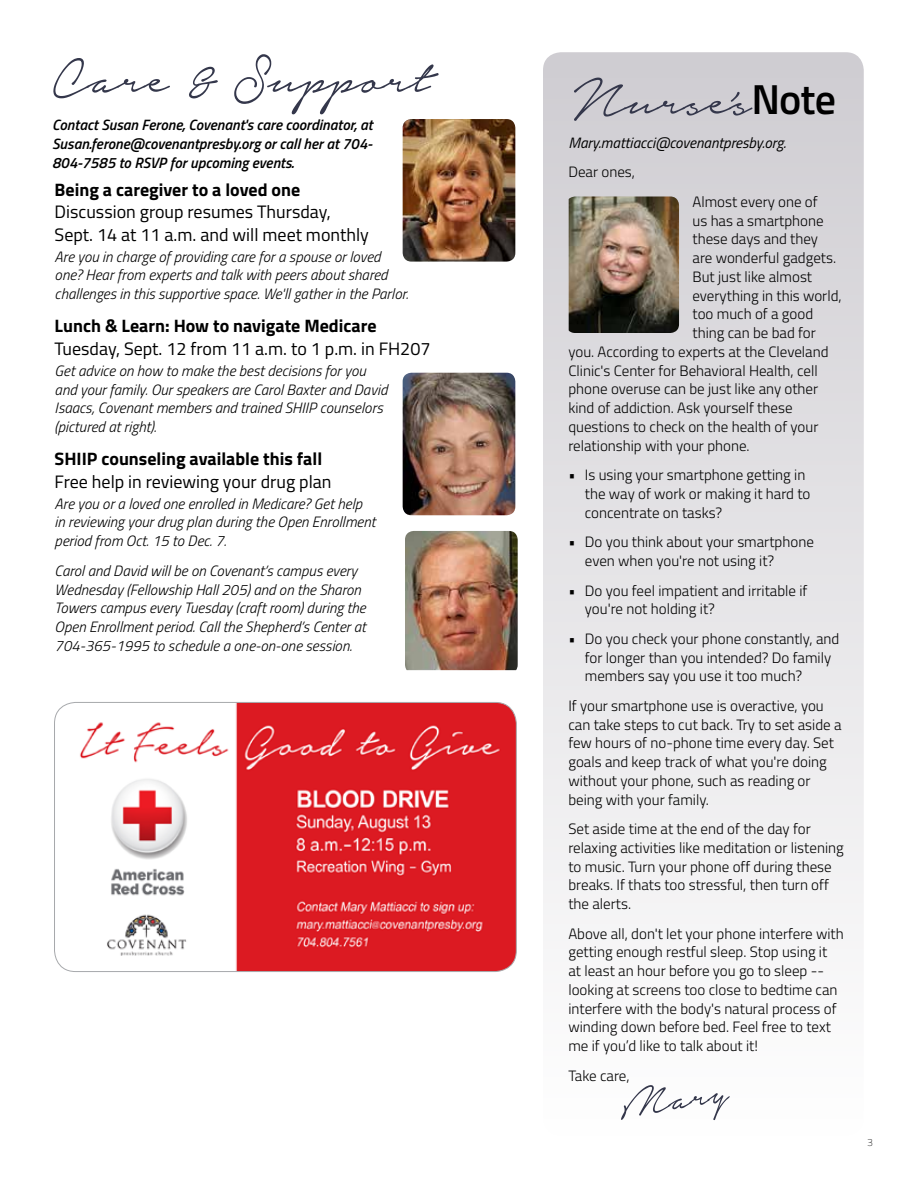
<style>
.page{position:relative;width:918px;height:1188px;background:#fff}
.page>*{position:absolute;margin:0;border:0;box-sizing:border-box;transform-origin:0 0}
.t1{font:69px "Notera Personal Use Only";color:#34374b}
.t2{font:51px "Notera Personal Use Only";color:#34374b}
.t3{font:18px/22.5px "Titillium";color:#000}
.t4{font:700 18px "Titillium";color:#000}
.t5{font:300 15px/18.8px "Titillium";color:#000}
.t6{font:italic 300 15px/18.8px "Titillium";color:#000}
.t7{font:italic 600 15px/18.8px "Titillium";color:#000;text-align:justify}
.t8{font:italic 15px "Titillium";color:#000}
.t9{font:100 10.5px "Titillium";color:#000}
.s1{font-family:"Titillium";font-weight:600;font-size:42px;color:#000}
</style>
<div class="page">
<div style="left:543px;top:52px;width:321px;height:1084px;background:linear-gradient(to bottom,#ceccd1,#fefefe);border-radius:18px"></div>
<img style="left:55px;top:702px;width:461px;height:270px">
<div style="left:54px;top:702px;width:463px;height:270px;border:1px solid #a7a9ac;border-radius:21px"></div>
<img style="left:569px;top:196px;width:110px;height:137px">
<img style="left:403px;top:119px;width:112px;height:143px">
<img style="left:403px;top:373px;width:112px;height:142px">
<img style="left:405px;top:531px;width:113px;height:139px">
<h1 class="t1" style="left:53px;top:43px;width:379px">Care &amp; Support</h1>
<p class="t7" style="left:52px;top:115px;width:322px">Contact Susan Ferone, Covenant's care coordinator, at Susan.ferone@covenantpresby.org or call her at 704- 804-7585 to RSVP for upcoming events.</p>
<p class="t4" style="left:55px;top:176px;width:247px">Being a caregiver to a loved one</p>
<p class="t3" style="left:55px;top:200px;width:316px">Discussion group resumes Thursday,<br>Sept. 14 at 11 a.m. and will meet monthly</p>
<p class="t6" style="left:55px;top:246px;width:355px">Are you in charge of providing care for a spouse or loved one? Hear from experts and talk with peers about shared challenges in this supportive space. We'll gather in the Parlor.</p>
<p class="t4" style="left:55px;top:312px;width:323px">Lunch &amp; Learn: How to navigate Medicare</p>
<p class="t3" style="left:55px;top:336px;width:377px">Tuesday, Sept. 12 from 11 a.m. to 1 p.m. in FH207</p>
<p class="t6" style="left:55px;top:360px;width:334px">Get advice on how to make the best decisions for you and your family. Our speakers are Carol Baxter and David Isaacs, Covenant members and trained SHIIP counselors (pictured at right).</p>
<p class="t4" style="left:55px;top:445px;width:269px">SHIIP counseling available this fall</p>
<p class="t3" style="left:55px;top:469px;width:278px">Free help in reviewing your drug plan</p>
<p class="t6" style="left:55px;top:493px;width:322px">Are you or a loved one enrolled in Medicare? Get help in reviewing your drug plan during the Open Enrollment period from Oct. 15 to Dec. 7.</p>
<p class="t6" style="left:55px;top:560px;width:313px">Carol and David will be on Covenant’s campus every Wednesday (Fellowship Hall 205) and on the Sharon Towers campus every Tuesday (craft room) during the Open Enrollment period. Call the Shepherd’s Center at 704-365-1995 to schedule a one-on-one session.</p>
<h1 class="t1" style="left:573px;top:65px;width:264px">Nurse's<span class="s1">Note</span></h1>
<p class="t8" style="left:568px;top:132px;width:219px">Mary.mattiacci@covenantpresby.org.</p>
<p class="t5" style="left:568px;top:162px;width:68px">Dear ones,</p>
<p class="t5" style="left:693px;top:192px;width:127px">Almost every one of</p>
<p class="t5" style="left:693px;top:210px;width:133px">us has a smartphone</p>
<p class="t5" style="left:693px;top:229px;width:127px">these days and they</p>
<p class="t5" style="left:693px;top:248px;width:145px">are wonderful gadgets.</p>
<p class="t5" style="left:693px;top:267px;width:121px">But just like almost</p>
<p class="t5" style="left:693px;top:285px;width:151px">everything in this world,</p>
<p class="t5" style="left:693px;top:304px;width:122px">too much of a good</p>
<p class="t5" style="left:693px;top:323px;width:125px">thing can be bad for</p>
<p class="t5" style="left:568px;top:342px;width:262px">you. According to experts at the Cleveland</p>
<p class="t5" style="left:568px;top:360px;width:251px">Clinic's Center for Behavioral Health, cell</p>
<p class="t5" style="left:568px;top:379px;width:251px">phone overuse can be just like any other</p>
<p class="t5" style="left:568px;top:398px;width:226px">kind of addiction. Ask yourself these</p>
<p class="t5" style="left:568px;top:417px;width:252px">questions to check on the health of your</p>
<p class="t5" style="left:568px;top:435px;width:183px">relationship with your phone.</p>
<p class="t5" style="left:585px;top:465px;width:227px;text-indent:-16px">• Is using your smartphone getting in the way of work or making it hard to concentrate on tasks?</p>
<p class="t5" style="left:585px;top:532px;width:231px;text-indent:-16px">• Do you think about your smartphone even when you're not using it?</p>
<p class="t5" style="left:585px;top:580px;width:224px;text-indent:-16px">• Do you feel impatient and irritable if you're not holding it?</p>
<p class="t5" style="left:585px;top:628px;width:256px;text-indent:-16px">• Do you check your phone constantly, and for longer than you intended? Do family members say you use it too much?</p>
<p class="t5" style="left:568px;top:696px;width:275px">If your smartphone use is overactive, you can take steps to cut back. Try to set aside a few hours of no-phone time every day. Set goals and keep track of what you're doing without your phone, such as reading or being with your family.</p>
<p class="t5" style="left:568px;top:819px;width:277px">Set aside time at the end of the day for relaxing activities like meditation or listening to music. Turn your phone off during these breaks. If thats too stressful, then turn off the alerts.</p>
<p class="t5" style="left:568px;top:923px;width:277px">Above all, don't let your phone interfere with getting enough restful sleep. Stop using it<br>at least an hour before you go to sleep -- looking at screens too close to bedtime can interfere with the body's natural process of winding down before bed. Feel free to text me if you’d like to talk about it!</p>
<p class="t5" style="left:568px;top:1065px;width:63px">Take care,</p>
<h2 class="t2" style="left:615px;top:1081px;width:111px;rotate:-8deg">Mary</h2>
<p class="t9" style="left:867px;top:1135px;width:7px">3</p>
</div>
